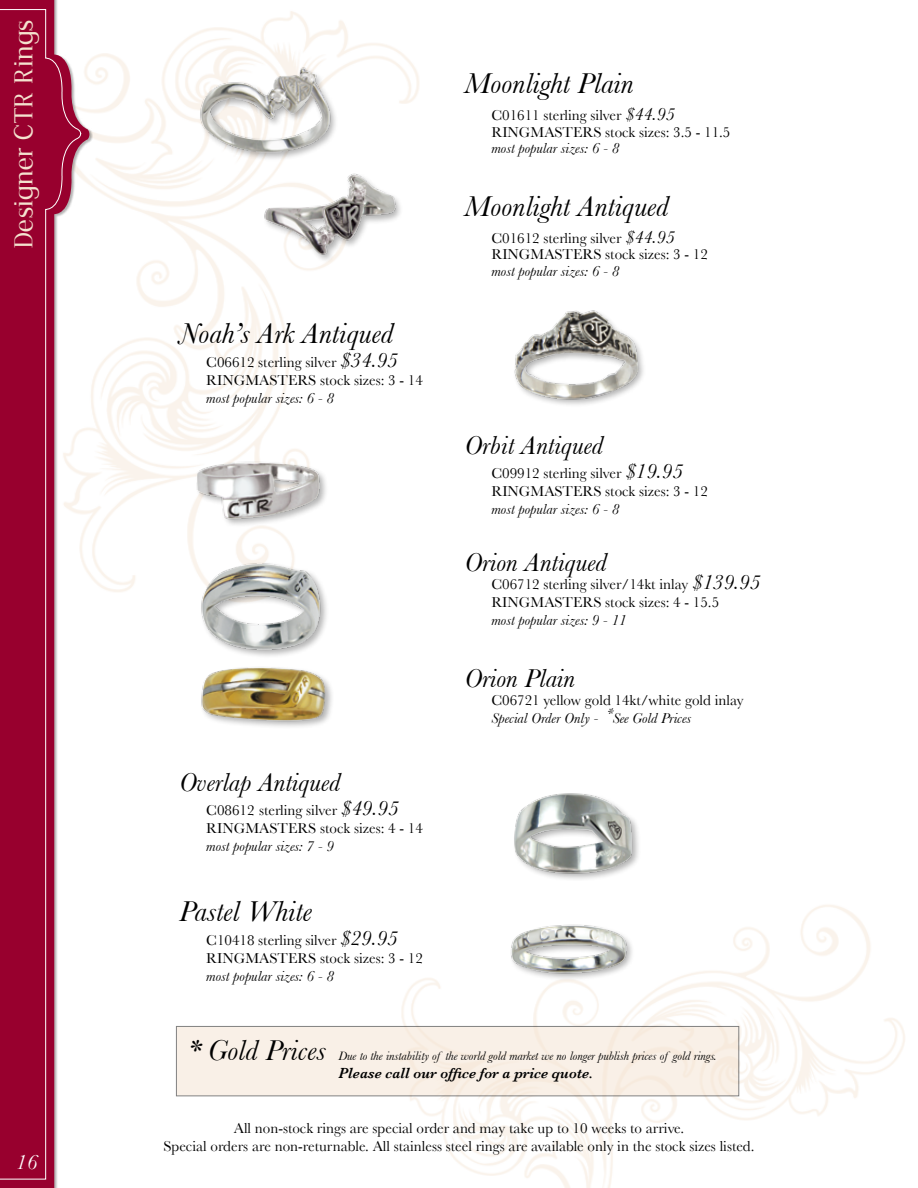
<style>
.page{position:relative;width:918px;height:1188px;background:#fff}
.page>*{position:absolute;margin:0;border:0;box-sizing:border-box;transform-origin:0 0}
.t1{font:33px "Duality";color:#f4e2cf}
.t2{font:italic 30px "Baskerville";color:#000}
.t3{font:italic 27px "Baskerville";color:#000}
.t4{font:italic 21px "Baskerville";color:#fff}
.t5{font:15px/18px "Baskerville";color:#000}
.t6{font:italic 15px "Baskerville";color:#000}
.t7{font:italic 600 15px "Baskerville";color:#000}
.t8{font:italic 12.75px "Baskerville";color:#000}
.s1{font-style:italic;font-size:18px}
.s2{font-style:italic;font-size:21px}
.s3{font-style:italic}
.s4{font-family:"Edwardian Script ITC";font-size:24px}
</style>
<div class="page">
<img style="left:93px;top:11px;width:812px;height:1177px">
<div style="left:176px;top:1026px;width:563px;height:70px;background:#f9f0e7"></div>
<div style="left:513px;top:309px;width:134px;height:99px;background:#000;opacity:.3"></div>
<img style="left:510px;top:305px;width:130px;height:100px">
<div style="left:512px;top:792px;width:130px;height:90px;background:#000;opacity:.3"></div>
<img style="left:513px;top:791px;width:124px;height:90px">
<div style="left:510px;top:923px;width:125px;height:59px;background:#000;opacity:.3"></div>
<img style="left:503px;top:919px;width:131px;height:60px">
<img style="left:185px;top:451px;width:144px;height:77px">
<img style="left:178px;top:540px;width:163px;height:204px">
<img style="left:192px;top:61px;width:212px;height:211px">
<svg style="left:0;top:0;width:89px;height:1188px"></svg>
<svg style="left:0;top:9px;width:81px;height:1171px"></svg>
<h1 class="t1" style="left:8px;top:249px;width:231px;rotate:-90deg">Designer CTR Rings</h1>
<h3 class="t4" style="left:16px;top:1149px;width:22px">16</h3>
<h2 class="t2" style="left:464px;top:66px;width:171px">Moonlight Plain</h2>
<p class="t5" style="left:491px;top:107px;width:241px;line-height:16.5px">C01611 sterling silver <span class="s1">$44.95<br></span>RINGMASTERS stock sizes: 3.5 - 11.5</p>
<p class="t6" style="left:491px;top:139px;width:129px">most popular sizes: 6 - 8</p>
<h2 class="t2" style="left:179px;top:315px;width:215px">Noah’s Ark Antiqued</h2>
<p class="t5" style="left:206px;top:353px;width:218px">C06612 sterling silver <span class="s2">$34.95<br></span>RINGMASTERS stock sizes: 3 - 14</p>
<p class="t6" style="left:206px;top:389px;width:129px">most popular sizes: 6 - 8</p>
<h3 class="t3" style="left:179px;top:766px;width:163px">Overlap Antiqued</h3>
<p class="t5" style="left:206px;top:801px;width:218px">C08612 sterling silver <span class="s2">$49.95<br></span>RINGMASTERS stock sizes: 4 - 14</p>
<p class="t6" style="left:206px;top:837px;width:129px">most popular sizes: 7 - 9</p>
<h2 class="t2" style="left:179px;top:893px;width:134px">Pastel White</h2>
<p class="t5" style="left:206px;top:931px;width:218px">C10418 sterling silver <span class="s2">$29.95<br></span>RINGMASTERS stock sizes: 3 - 12</p>
<p class="t6" style="left:206px;top:967px;width:129px">most popular sizes: 6 - 8</p>
<h2 class="t2" style="left:464px;top:188px;width:206px">Moonlight Antiqued</h2>
<p class="t5" style="left:491px;top:229px;width:218px;line-height:16.5px">C01612 sterling silver <span class="s1">$44.95<br></span>RINGMASTERS stock sizes: 3 - 12</p>
<p class="t6" style="left:491px;top:262px;width:129px">most popular sizes: 6 - 8</p>
<h3 class="t3" style="left:464px;top:430px;width:140px">Orbit Antiqued</h3>
<p class="t5" style="left:491px;top:464px;width:218px">C09912 sterling silver <span class="s2">$19.95<br></span>RINGMASTERS stock sizes: 3 - 12</p>
<p class="t6" style="left:491px;top:501px;width:129px">most popular sizes: 6 - 8</p>
<h3 class="t3" style="left:464px;top:546px;width:144px">Orion Antiqued</h3>
<p class="t5" style="left:491px;top:575px;width:270px">C06712 sterling silver/14kt inlay <span class="s2">$139.95<br></span>RINGMASTERS stock sizes: 4 - 15.5</p>
<p class="t6" style="left:491px;top:611px;width:137px">most popular sizes: 9 - 11</p>
<h3 class="t3" style="left:464px;top:663px;width:112px">Orion Plain</h3>
<p class="t5" style="left:491px;top:691px;width:254px">C06721 yellow gold 14kt/white gold inlay<br><span class="s3">Special Order Only -</span> <span class="s4">*</span> <span class="s3">See Gold Prices</span></p>
<h2 class="t2" style="left:187px;top:1033px;width:140px">* Gold Prices</h2>
<p class="t8" style="left:339px;top:1049px;width:380px">Due to the instability of the world gold market we no longer publish prices of gold rings.</p>
<p class="t7" style="left:339px;top:1065px;width:256px">Please call our office for a price quote.</p>
<p class="t5" style="left:163px;top:1119px;width:593px;text-align:center">All non-stock rings are special order and may take up to 10 weeks to arrive.<br>Special orders are non-returnable. All stainless steel rings are available only in the stock sizes listed.</p>
</div>
